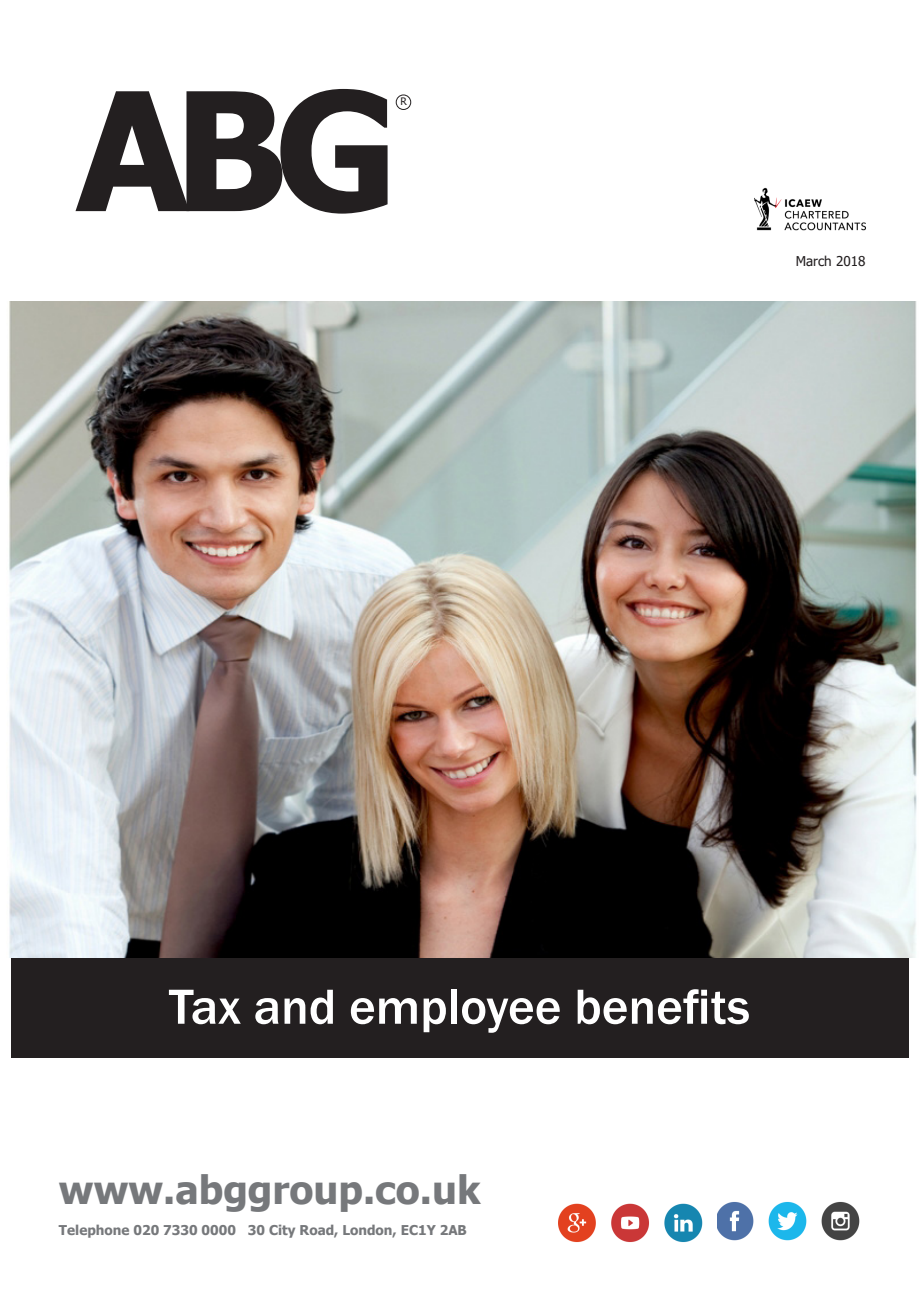
<style>
.page{position:relative;width:919px;height:1289px;background:#fff}
.page>*{position:absolute;margin:0;border:0;box-sizing:border-box;transform-origin:0 0}
.t1{font:700 164.7px "Tahoma";color:#231f20}
.t2{font:500 51px "Franklin Gothic";color:#fff}
.head{font:700 39px "Tahoma";color:#76787b}
.body_text{font:700 13.5px "Tahoma";color:#76787b}
.t3{font:13.5px "Tahoma";color:#231f20}
.t4{font:10.35px "Tahoma";color:#231f20}
</style>
<div class="page">
<div style="left:396px;top:94px;width:15px;height:16px;border:1px solid #231f20;border-radius:50%"></div>
<div style="left:11px;top:957px;width:897px;height:100px;background:#231f20"></div>
<img style="left:754px;top:187px;width:112px;height:44px">
<img style="left:717px;top:1201px;width:143px;height:40px">
<img style="left:558px;top:1203px;width:145px;height:40px">
<img style="left:9px;top:301px;width:908px;height:656px">
<p class="t1" style="left:76px;top:36px;width:323px">ABG</p>
<p class="t4" style="left:400px;top:95px;width:8px">R</p>
<p class="t3" style="left:795px;top:251px;width:71px">March 2018</p>
<p class="t2" style="left:169px;top:975px;width:582px">Tax and employee benefits</p>
<p class="head" style="left:59px;top:1162px;width:423px">www.abggroup.co.uk</p>
<p class="body_text" style="left:59px;top:1220px;width:409px">Telephone 020 7330 0000 30 City Road, London, EC1Y 2AB</p>
</div>
